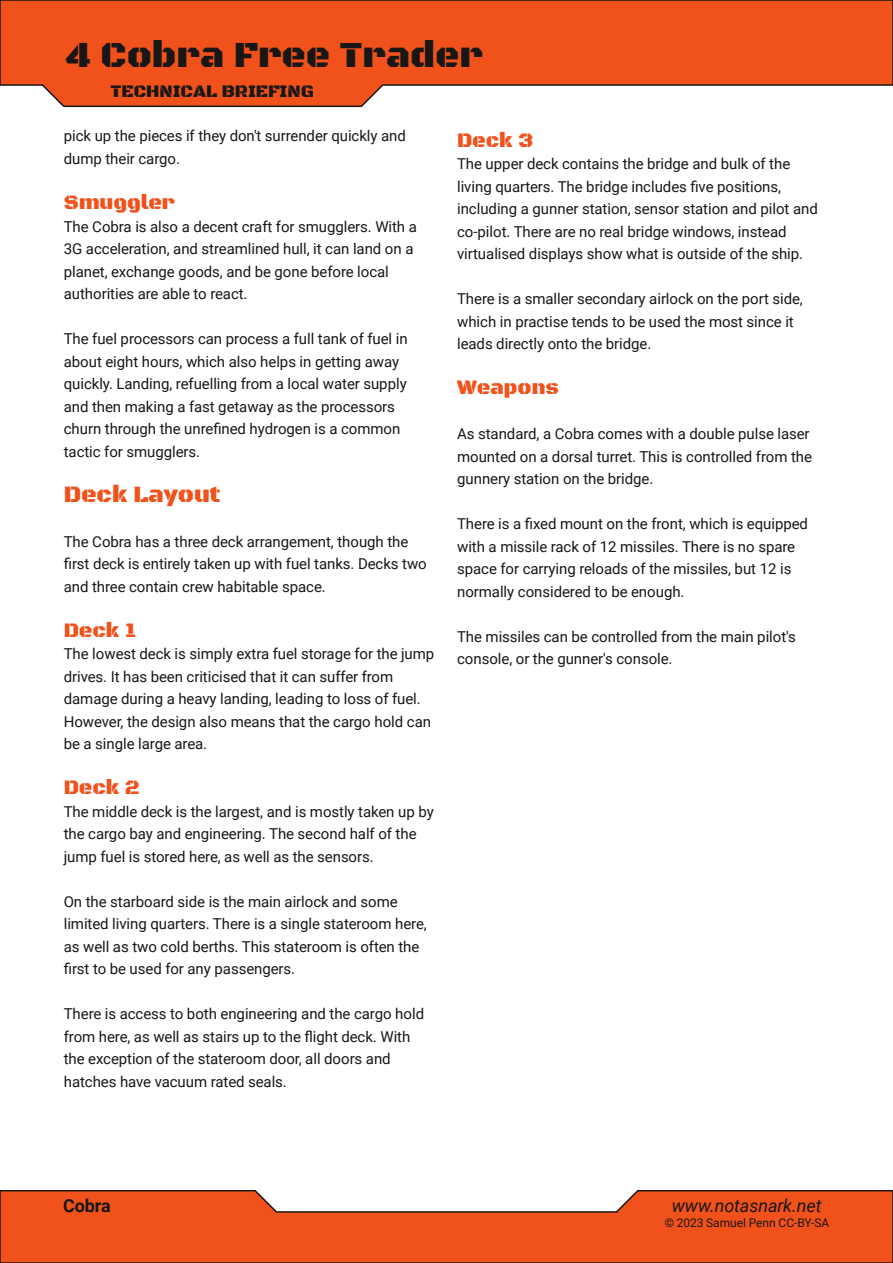
<style>
.page{position:relative;width:893px;height:1263px;background:#fff}
.page>*{position:absolute;margin:0;border:0;box-sizing:border-box;transform-origin:0 0}
.t1{font:37.5px "Black Ops One";color:#181715}
.t2{font:24px "Black Ops One";letter-spacing:-.005em;color:#f1511b}
.t3{font:21px "Black Ops One";letter-spacing:-.005em;color:#f1511b}
.t4{font:18px "Black Ops One";letter-spacing:-.005em;color:#181715}
.t5{font:italic 18px "Roboto";letter-spacing:-.005em;color:#181715}
.t6{font:700 18px "Roboto";letter-spacing:-.005em;color:#181715}
.t7{font:15px/22.5px "Roboto";letter-spacing:-.005em;color:#181715}
.t8{font:12px "Roboto";letter-spacing:-.005em;color:#181715}
</style>
<div class="page">
<svg style="left:0;top:0;width:893px;height:108px;background:#ed6739"></svg>
<svg style="left:0;top:1189px;width:893px;height:74px;background:#eb6538"></svg>
<h1 class="t1" style="left:66px;top:33px;width:419px">4 Cobra Free Trader</h1>
<p class="t4" style="left:110px;top:81px;width:205px">TECHNICAL BRIEFING</p>
<p class="t7" style="left:64px;top:125px;width:344px">pick up the pieces if they don't surrender quickly and dump their cargo.</p>
<h3 class="t3" style="left:64px;top:190px;width:113px">Smuggler</h3>
<p class="t7" style="left:64px;top:215px;width:355px">The Cobra is also a decent craft for smugglers. With a 3G acceleration, and streamlined hull, it can land on a planet, exchange goods, and be gone before local authorities are able to react.</p>
<p class="t7" style="left:64px;top:328px;width:345px">The fuel processors can process a full tank of fuel in about eight hours, which also helps in getting away quickly. Landing, refuelling from a local water supply and then making a fast getaway as the processors churn through the unrefined hydrogen is a common tactic for smugglers.</p>
<h2 class="t2" style="left:64px;top:480px;width:158px">Deck Layout</h2>
<p class="t7" style="left:64px;top:530px;width:365px">The Cobra has a three deck arrangement, though the first deck is entirely taken up with fuel tanks. Decks two and three contain crew habitable space.</p>
<h3 class="t3" style="left:64px;top:617px;width:74px">Deck 1</h3>
<p class="t7" style="left:64px;top:643px;width:372px">The lowest deck is simply extra fuel storage for the jump drives. It has been criticised that it can suffer from damage during a heavy landing, leading to loss of fuel.<br>However, the design also means that the cargo hold can be a single large area.</p>
<h3 class="t3" style="left:64px;top:775px;width:77px">Deck 2</h3>
<p class="t7" style="left:64px;top:800px;width:371px">The middle deck is the largest, and is mostly taken up by the cargo bay and engineering. The second half of the jump fuel is stored here, as well as the sensors.</p>
<p class="t7" style="left:64px;top:890px;width:364px">On the starboard side is the main airlock and some limited living quarters. There is a single stateroom here, as well as two cold berths. This stateroom is often the first to be used for any passengers.</p>
<p class="t7" style="left:64px;top:1003px;width:362px">There is access to both engineering and the cargo hold from here, as well as stairs up to the flight deck. With the exception of the stateroom door, all doors and hatches have vacuum rated seals.</p>
<h3 class="t3" style="left:457px;top:128px;width:78px">Deck 3</h3>
<p class="t7" style="left:457px;top:153px;width:362px">The upper deck contains the bridge and bulk of the living quarters. The bridge includes five positions, including a gunner station, sensor station and pilot and co-pilot. There are no real bridge windows, instead virtualised displays show what is outside of the ship.</p>
<p class="t7" style="left:457px;top:288px;width:347px">There is a smaller secondary airlock on the port side, which in practise tends to be used the most since it leads directly onto the bridge.</p>
<h3 class="t3" style="left:457px;top:375px;width:103px">Weapons</h3>
<p class="t7" style="left:457px;top:423px;width:356px">As standard, a Cobra comes with a double pulse laser mounted on a dorsal turret. This is controlled from the gunnery station on the bridge.</p>
<p class="t7" style="left:457px;top:513px;width:352px">There is a fixed mount on the front, which is equipped with a missile rack of 12 missiles. There is no spare space for carrying reloads of the missiles, but 12 is normally considered to be enough.</p>
<p class="t7" style="left:457px;top:625px;width:340px">The missiles can be controlled from the main pilot's console, or the gunner's console.</p>
<p class="t6" style="left:63px;top:1196px;width:49px">Cobra</p>
<p class="t5" style="left:672px;top:1196px;width:151px">www.notasnark.net</p>
<p class="t8" style="left:665px;top:1216px;width:166px">© 2023 Samuel Penn CC-BY-SA</p>
</div>
